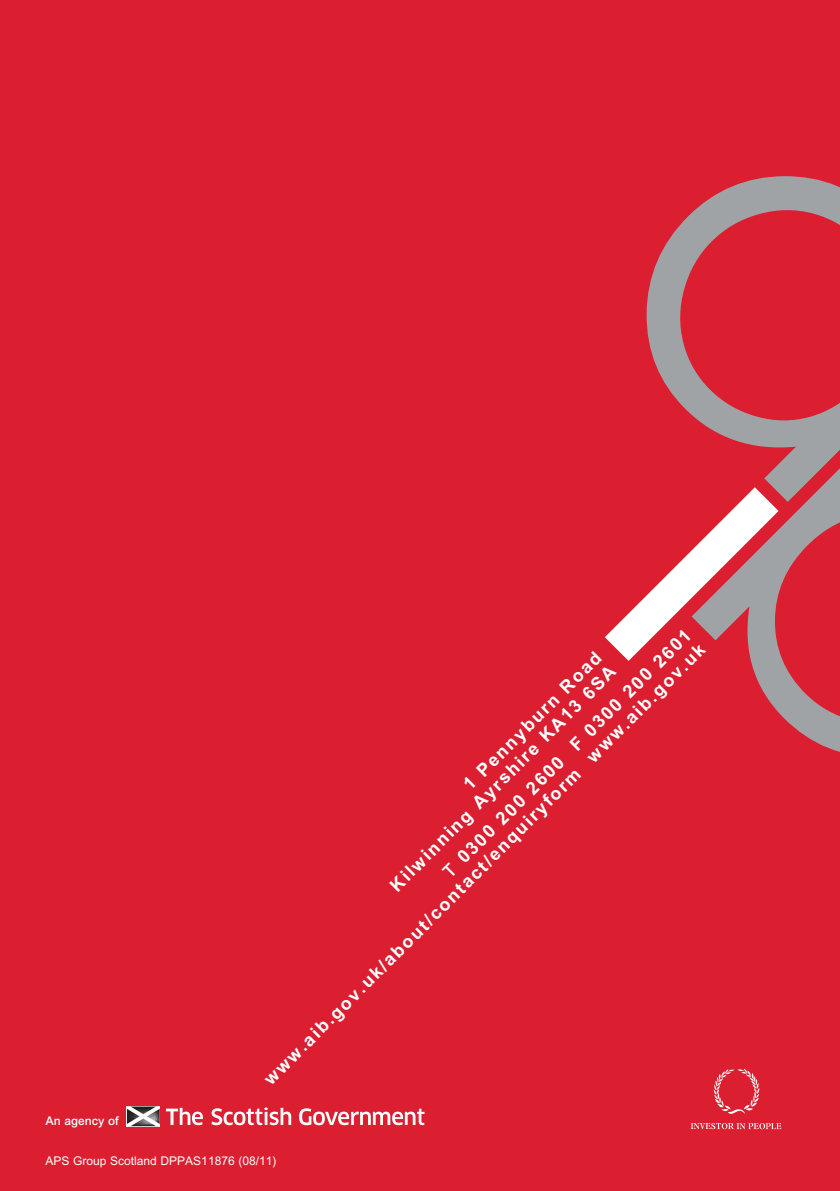
<style>
.page{position:relative;width:840px;height:1191px;background:#fff}
.page>*{position:absolute;margin:0;border:0;box-sizing:border-box;transform-origin:0 0}
.t1{font:700 18px/20px "Arial";color:#fff;text-align:right}
.t2{font:12px "Arial";color:#fff}
.t3{font:500 12px "Arial";color:#fff}
.s1{font-weight:500}
</style>
<div class="page">
<div style="left:0;top:0;width:839px;height:1191px;background:#db1e30"></div>
<svg style="left:646px;top:176px;width:193px;height:238px"></svg>
<svg style="left:691px;top:360px;width:148px;height:392px"></svg>
<svg style="left:605px;top:487px;width:173px;height:174px"></svg>
<div style="left:126px;top:1106px;width:34px;height:20px;background:#eee"></div>
<svg style="left:127px;top:1106px;width:33px;height:20px"></svg>
<svg style="left:166px;top:1107px;width:37px;height:18px"></svg>
<svg style="left:211px;top:1107px;width:80px;height:18px"></svg>
<svg style="left:299px;top:1108px;width:125px;height:17px"></svg>
<img style="left:690px;top:1069px;width:92px;height:61px">
<p class="t3" style="left:45px;top:1114px;width:75px">An agency of</p>
<p class="t1" style="left:245px;top:1060px;width:617px;rotate:-45deg"><span class="s1">T</span> 0300 200 2600 F 0300 200 2601 www.aib.gov.uk/about/contact/enquiryform www.aib.gov.uk</p>
<p class="t1" style="left:371px;top:866px;width:312px;rotate:-45deg">1 Pennyburn Road<br>Kilwinning Ayrshire KA13 6SA</p>
<p class="t2" style="left:45px;top:1154px;width:232px">APS Group Scotland DPPAS11876 (08/11)</p>
</div>
